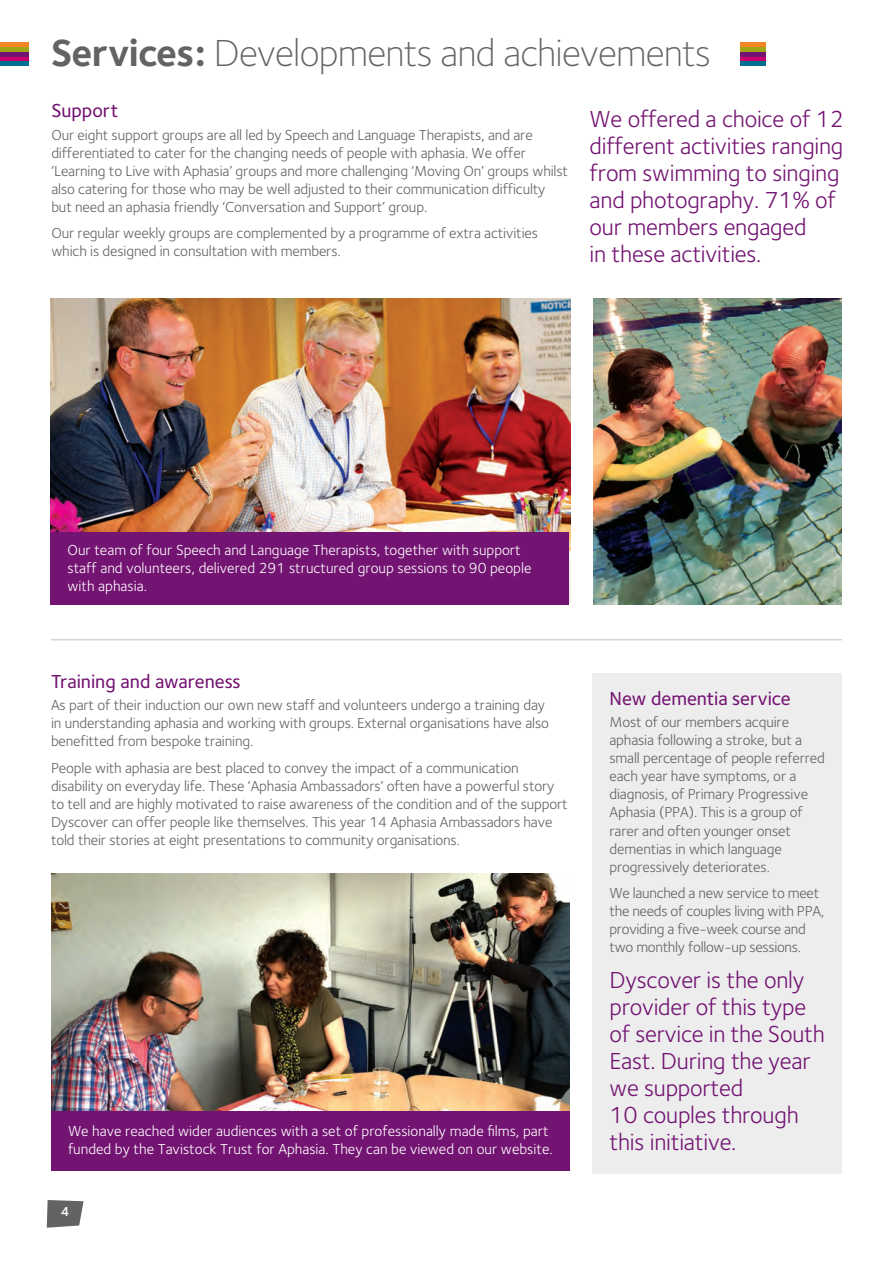
<style>
.page{position:relative;width:893px;height:1263px;background:#fff}
.page>*{position:absolute;margin:0;border:0;box-sizing:border-box;transform-origin:0 0}
.t1{font:300 39px "Foundry Sterling";letter-spacing:-.02em;color:#636366}
.t2{font:24px/27px "Foundry Sterling";letter-spacing:-.01em;color:#731372}
.t3{font:500 19.5px "Foundry Sterling";color:#731372}
.t4{font:15px/18px "Foundry Sterling";letter-spacing:-.01em;color:#636366}
.t5{font:15px/18px "Foundry Sterling";color:#fff}
.t6{font:600 13.5px "Foundry Sterling";color:#fff}
.s1{font-weight:700}
</style>
<div class="page">
<svg style="left:47px;top:1200px;width:37px;height:28px"></svg>
<div style="left:0;top:61px;width:765px;height:5px;background:#00718e"></div>
<div style="left:0;top:56px;width:765px;height:5px;background:#ca016c"></div>
<hr style="left:0;top:52px;width:765px;height:4px;background:#731372">
<div style="left:0;top:47px;width:765px;height:5px;background:#9ea615"></div>
<hr style="left:0;top:43px;width:765px;height:4px;background:#f58427">
<div style="left:30px;top:0;width:710px;height:87px;background:#fff"></div>
<div style="left:592px;top:673px;width:250px;height:500px;background:#ededee"></div>
<hr style="left:51px;top:639px;width:791px;height:1px;background:#d2d3d5">
<img style="left:51px;top:874px;width:519px;height:237px">
<div style="left:51px;top:1111px;width:519px;height:60px;background:#731372"></div>
<img style="left:51px;top:298px;width:520px;height:304px">
<img style="left:593px;top:298px;width:248px;height:306px">
<div style="left:51px;top:531px;width:518px;height:73px;background:#731372"></div>
<h1 class="t1" style="left:51px;top:25px;width:662px"><span class="s1">Services:</span> Developments and achievements</h1>
<h3 class="t3" style="left:51px;top:97px;width:68px">Support</h3>
<p class="t4" style="left:51px;top:125px;width:518px">Our eight support groups are all led by Speech and Language Therapists, and are differentiated to cater for the changing needs of people with aphasia. We offer ‘Learning to Live with Aphasia’ groups and more challenging ‘Moving On’ groups whilst also catering for those who may be well adjusted to their communication difficulty but need an aphasia friendly ‘Conversation and Support’ group.</p>
<p class="t4" style="left:51px;top:224px;width:488px">Our regular weekly groups are complemented by a programme of extra activities which is designed in consultation with members.</p>
<h2 class="t2" style="left:590px;top:105px;width:256px">We offered a choice of 12 different activities ranging from swimming to singing and photography. 71% of our members engaged<br>in these activities.</h2>
<p class="t5" style="left:68px;top:540px;width:465px">Our team of four Speech and Language Therapists, together with support staff and volunteers, delivered 291 structured group sessions to 90 people with aphasia.</p>
<h3 class="t3" style="left:51px;top:668px;width:191px">Training and awareness</h3>
<p class="t4" style="left:51px;top:696px;width:499px">As part of their induction our own new staff and volunteers undergo a training day in understanding aphasia and working with groups. External organisations have also benefitted from bespoke training.</p>
<p class="t4" style="left:51px;top:758px;width:518px">People with aphasia are best placed to convey the impact of a communication disability on everyday life. These ‘Aphasia Ambassadors’ often have a powerful story to tell and are highly motivated to raise awareness of the condition and of the support Dyscover can offer people like themselves. This year 14 Aphasia Ambassadors have told their stories at eight presentations to community organisations.</p>
<p class="t5" style="left:68px;top:1122px;width:486px">We have reached wider audiences with a set of professionally made films, part funded by the Tavistock Trust for Aphasia. They can be viewed on our website.</p>
<p class="t6" style="left:61px;top:1202px;width:10px">4</p>
<h3 class="t3" style="left:609px;top:685px;width:183px">New dementia service</h3>
<p class="t4" style="left:609px;top:713px;width:217px">Most of our members acquire aphasia following a stroke, but a small percentage of people referred each year have symptoms, or a diagnosis, of Primary Progressive<br>Aphasia (PPA). This is a group of rarer and often younger onset dementias in which language progressively deteriorates.</p>
<p class="t4" style="left:609px;top:883px;width:216px">We launched a new service to meet the needs of couples living with PPA, providing a five-week course and two monthly follow-up sessions.</p>
<h2 class="t2" style="left:609px;top:965px;width:217px">Dyscover is the only provider of this type of service in the South<br>East. During the year we supported<br>10 couples through this initiative.</h2>
</div>
